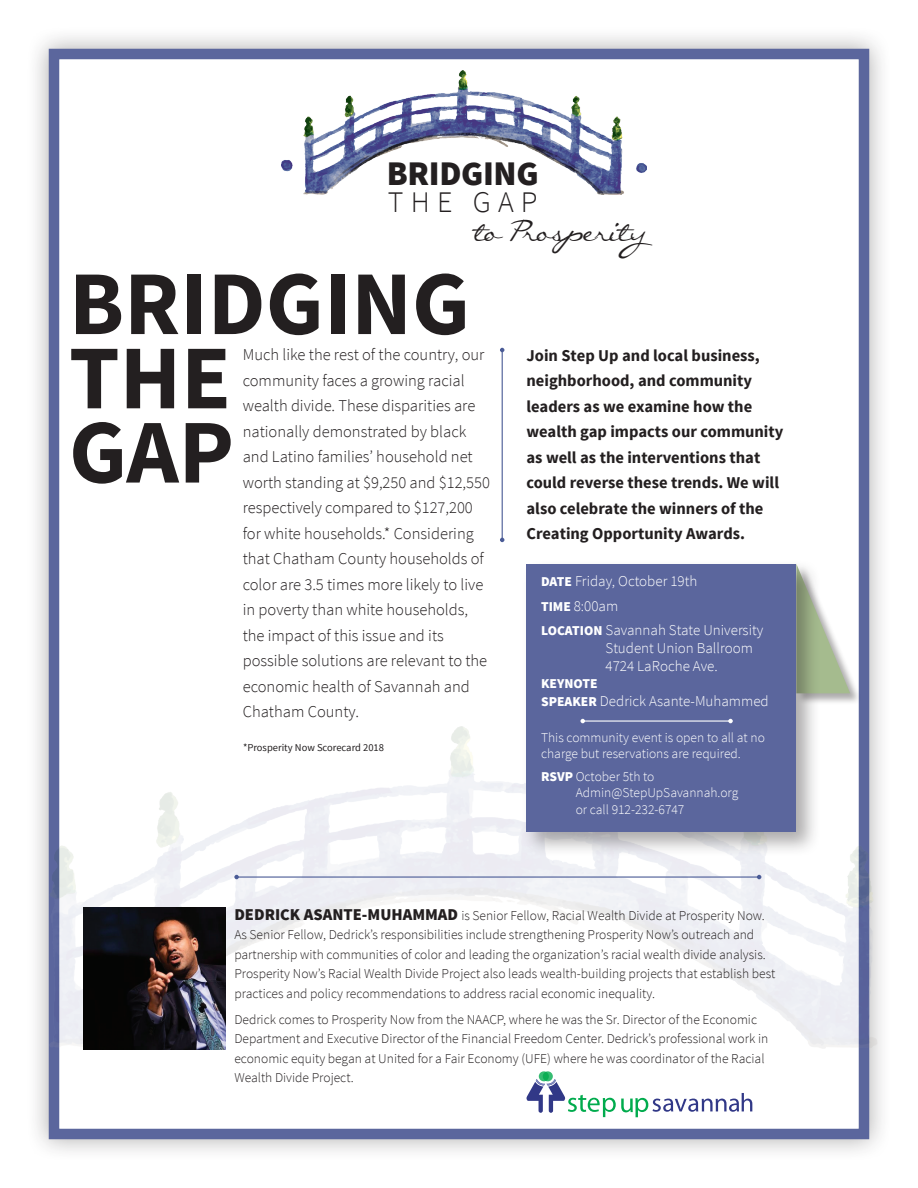
<style>
.page{position:relative;width:918px;height:1188px;background:#fff}
.page>*{position:absolute;margin:0;border:0;box-sizing:border-box;transform-origin:0 0}
.t1{font:700 91.2px/74.2px "Source Sans Pro";color:#231f20}
.t2{font:41.7px "Callie Hand";letter-spacing:-.05em;color:#231f20}
.t3{font:900 34.5px "Source Sans Pro";letter-spacing:-.01em;color:#231f20}
.t4{font:300 29.85px "Source Sans Pro";letter-spacing:.24em;color:#231f20}
.t5{font:300 16.5px/25.5px "Source Sans Pro";color:#231f20}
.t6{font:700 16.5px/25.5px "Source Sans Pro";color:#231f20}
.t7{font:300 15px/18px "Source Sans Pro";color:#fff}
.t8{font:300 13.5px/19.5px "Source Sans Pro";color:#231f20}
.t9{font:300 13.5px/16.2px "Source Sans Pro";color:#fff}
.t10{font:900 13.5px "Source Sans Pro";color:#fff}
.t11{font:10.5px "Source Sans Pro";color:#231f20}
.s1{font-weight:900;font-size:13.5px}
.s2{font-weight:900}
.s3{font-weight:900;font-size:16.5px}
</style>
<div class="page">
<div style="left:26px;top:26px;width:866px;height:1136px;background:#231f20;opacity:.37"></div>
<div style="left:49px;top:49px;width:820px;height:1090px;background:#fff;border:10px solid #5b669d"></div>
<img style="left:29px;top:727px;width:858px;height:322px">
<img style="left:83px;top:907px;width:142px;height:142px">
<svg style="left:543px;top:1071px;width:10px;height:10px"></svg>
<svg style="left:539px;top:1071px;width:10px;height:10px"></svg>
<svg style="left:526px;top:1079px;width:226px;height:38px"></svg>
<hr style="left:502px;top:350px;width:1px;height:190px;background:#4a5b96">
<svg style="left:500px;top:348px;width:4px;height:4px"></svg>
<svg style="left:500px;top:538px;width:4px;height:4px"></svg>
<hr style="left:237px;top:876px;width:522px;height:2px;background:#4a5b96">
<svg style="left:234px;top:875px;width:5px;height:4px"></svg>
<svg style="left:757px;top:875px;width:4px;height:4px"></svg>
<div style="left:796px;top:565px;width:65px;height:140px;background:#231f20;opacity:.37"></div>
<svg style="left:821px;top:565px;width:29px;height:128px"></svg>
<div style="left:521px;top:559px;width:300px;height:298px;background:#231f20;opacity:.37"></div>
<div style="left:526px;top:564px;width:270px;height:268px;background:#5b669d"></div>
<hr style="left:583px;top:720px;width:148px;height:2px;background:#fff">
<svg style="left:580px;top:719px;width:5px;height:4px"></svg>
<svg style="left:728px;top:719px;width:5px;height:4px"></svg>
<img style="left:282px;top:70px;width:365px;height:125px">
<p class="t3" style="left:387px;top:151px;width:153px">BRIDGING</p>
<p class="t4" style="left:388px;top:184px;width:151px">THE GAP</p>
<p class="t2" style="left:474px;top:216px;width:174px">toProsperity</p>
<p class="t1" style="left:69px;top:270px;width:403px">BRIDGING<br>THE<br>GAP</p>
<p class="t5" style="left:243px;top:342px;width:249px">Much like the rest of the country, our community faces a growing racial wealth divide. These disparities are nationally demonstrated by black and Latino families’ household net worth standing at $9,250 and $12,550 respectively compared to $127,200 for white households.* Considering that Chatham County households of color are 3.5 times more likely to live in poverty than white households, the impact of this issue and its possible solutions are relevant to the economic health of Savannah and Chatham County.</p>
<p class="t11" style="left:243px;top:741px;width:143px">*Prosperity Now Scorecard 2018</p>
<p class="t6" style="left:526px;top:343px;width:258px">Join Step Up and local business, neighborhood, and community leaders as we examine how the wealth gap impacts our community as well as the interventions that could reverse these trends. We will also celebrate the winners of the<br>Creating Opportunity Awards.</p>
<p class="t7" style="left:541px;top:572px;width:158px"><span class="s1">DATE</span> Friday, October 19th</p>
<p class="t7" style="left:541px;top:597px;width:79px"><span class="s1">TIME</span> 8:00am</p>
<p class="t7" style="left:606px;top:621px;width:159px;text-indent:-64px"><span class="s1">LOCATION</span> Savannah State University<br>Student Union Ballroom<br>4724 LaRoche Ave.</p>
<p class="t10" style="left:541px;top:674px;width:58px">KEYNOTE</p>
<p class="t7" style="left:541px;top:692px;width:229px"><span class="s1">SPEAKER</span> Dedrick Asante-Muhammed</p>
<p class="t9" style="left:541px;top:729px;width:225px">This community event is open to all at no charge but reservations are required.</p>
<p class="t9" style="left:576px;top:769px;width:164px;text-indent:-35px"><span class="s2">RSVP</span> October 5th to<br>Admin@StepUpSavannah.org or call 912-232-6747</p>
<p class="t8" style="left:234px;top:905px;width:543px"><span class="s3">DEDRICK ASANTE-MUHAMMAD</span> is Senior Fellow, Racial Wealth Divide at Prosperity Now.<br>As Senior Fellow, Dedrick’s responsibilities include strengthening Prosperity Now’s outreach and partnership with communities of color and leading the organization’s racial wealth divide analysis.<br>Prosperity Now’s Racial Wealth Divide Project also leads wealth-building projects that establish best practices and policy recommendations to address racial economic inequality.</p>
<p class="t8" style="left:234px;top:1010px;width:535px">Dedrick comes to Prosperity Now from the NAACP, where he was the Sr. Director of the Economic Department and Executive Director of the Financial Freedom Center. Dedrick’s professional work in economic equity began at United for a Fair Economy (UFE) where he was coordinator of the Racial Wealth Divide Project.</p>
</div>
